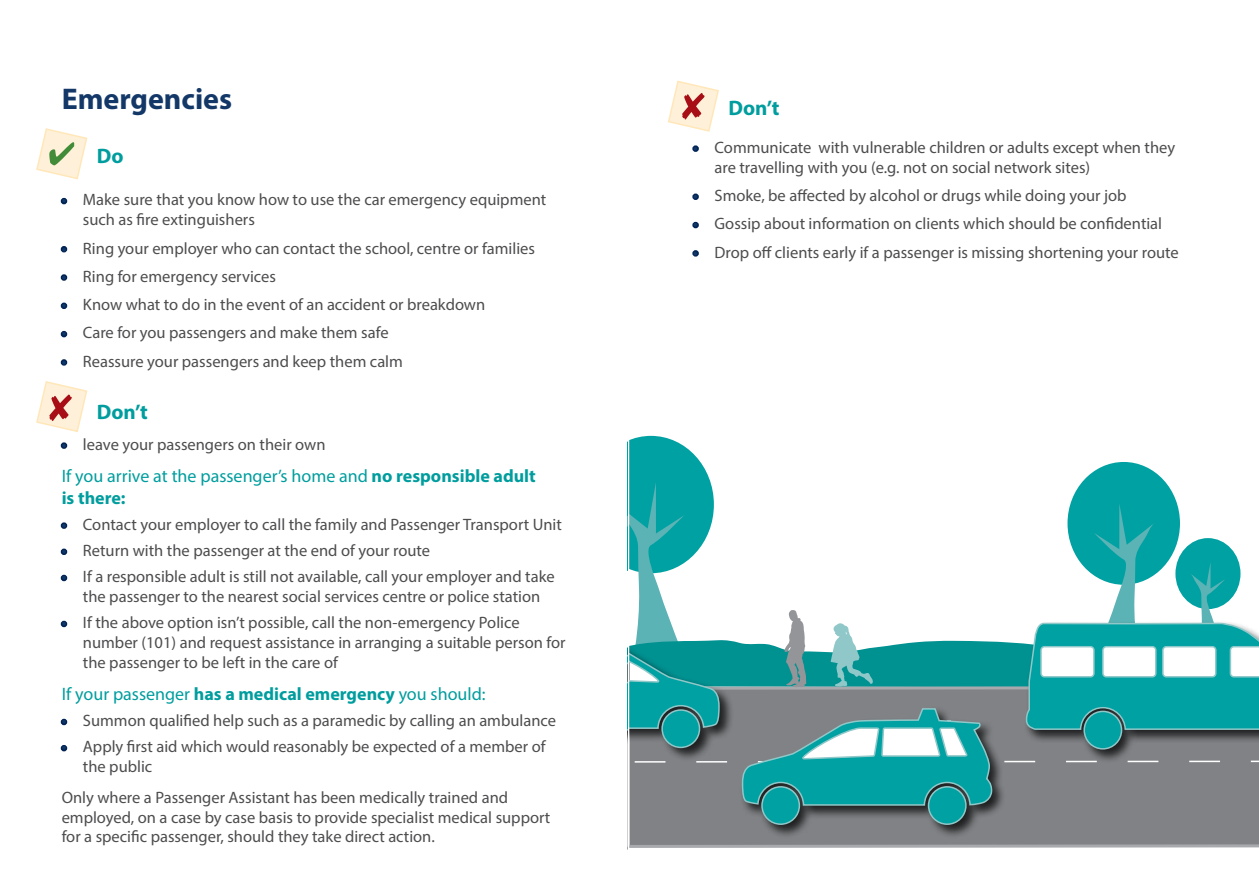
<style>
.page{position:relative;width:1259px;height:893px;background:#fff}
.page>*{position:absolute;margin:0;border:0;box-sizing:border-box;transform-origin:0 0}
.t1{font:700 30px "Myriad Pro";color:#133868}
.t2{font:700 21px "Myriad Pro";color:#009d9e}
.t3{font:18px/21.6px "Myriad Pro";color:#009d9e}
.t4{font:16.5px/19.8px "Myriad Pro";color:#4d4d4f}
.s1{color:#133868}
.s2{font-weight:700}
</style>
<div class="page">
<svg style="left:36px;top:128px;width:52px;height:52px"></svg>
<svg style="left:61px;top:198px;width:6px;height:6px"></svg>
<svg style="left:61px;top:246px;width:6px;height:6px"></svg>
<div style="left:61px;top:274px;width:6px;height:7px;border:3px solid #002356;border-radius:50%"></div>
<svg style="left:61px;top:303px;width:6px;height:6px"></svg>
<svg style="left:61px;top:331px;width:6px;height:6px"></svg>
<div style="left:61px;top:359px;width:6px;height:7px;border:3px solid #002356;border-radius:50%"></div>
<svg style="left:36px;top:381px;width:52px;height:51px"></svg>
<div style="left:61px;top:442px;width:6px;height:7px;border:3px solid #002356;border-radius:50%"></div>
<div style="left:61px;top:522px;width:6px;height:7px;border:3px solid #002356;border-radius:50%"></div>
<svg style="left:61px;top:549px;width:6px;height:6px"></svg>
<svg style="left:61px;top:575px;width:6px;height:6px"></svg>
<svg style="left:61px;top:621px;width:6px;height:6px"></svg>
<svg style="left:61px;top:719px;width:6px;height:6px"></svg>
<svg style="left:61px;top:745px;width:6px;height:6px"></svg>
<div style="left:692px;top:145px;width:7px;height:7px;border:3px solid #002356;border-radius:50%"></div>
<div style="left:692px;top:194px;width:7px;height:6px;border:3px solid #002356;border-radius:50%"></div>
<div style="left:692px;top:222px;width:7px;height:6px;border:3px solid #002356;border-radius:50%"></div>
<div style="left:692px;top:250px;width:7px;height:7px;border:3px solid #002356;border-radius:50%"></div>
<svg style="left:627px;top:436px;width:632px;height:414px"></svg>
<div style="left:1083px;top:711px;width:39px;height:39px;background:#00a1a2;border:2px solid #90c8c9;border-radius:50%"></div>
<svg style="left:668px;top:80px;width:51px;height:52px"></svg>
<h1 class="t1" style="left:62px;top:80px;width:172px">Emergencies</h1>
<p class="t2" style="left:97px;top:142px;width:28px">Do</p>
<p class="t4" style="left:83px;top:190px;width:465px;text-indent:-21px"><span class="s1">•</span> Make sure that you know how to use the car emergency equipment such as fire extinguishers</p>
<p class="t4" style="left:62px;top:238px;width:475px"><span class="s1">•</span> Ring your employer who can contact the school, centre or families</p>
<p class="t4" style="left:62px;top:266px;width:216px"><span class="s1">•</span> Ring for emergency services</p>
<p class="t4" style="left:62px;top:294px;width:425px"><span class="s1">•</span> Know what to do in the event of an accident or breakdown</p>
<p class="t4" style="left:62px;top:323px;width:328px"><span class="s1">•</span> Care for you passengers and make them safe</p>
<p class="t4" style="left:62px;top:351px;width:343px"><span class="s1">•</span> Reassure your passengers and keep them calm</p>
<p class="t2" style="left:97px;top:398px;width:53px">Don’t</p>
<p class="t4" style="left:62px;top:434px;width:265px"><span class="s1">•</span> leave your passengers on their own</p>
<p class="t3" style="left:62px;top:465px;width:476px">If you arrive at the passenger’s home and <span class="s2">no responsible adult is there:</span></p>
<p class="t4" style="left:62px;top:514px;width:502px"><span class="s1">•</span> Contact your employer to call the family and Passenger Transport Unit</p>
<p class="t4" style="left:62px;top:540px;width:370px"><span class="s1">•</span> Return with the passenger at the end of your route</p>
<p class="t4" style="left:62px;top:567px;width:494px;text-align:center"><span class="s1">•</span> If a responsible adult is still not available, call your employer and take the passenger to the nearest social services centre or police station</p>
<p class="t4" style="left:83px;top:613px;width:484px;text-indent:-21px"><span class="s1">•</span> If the above option isn’t possible, call the non-emergency Police number (101) and request assistance in arranging a suitable person for the passenger to be left in the care of</p>
<p class="t3" style="left:62px;top:683px;width:425px">If your passenger <span class="s2">has a medical emergency</span> you should:</p>
<p class="t4" style="left:62px;top:711px;width:496px"><span class="s1">•</span> Summon qualified help such as a paramedic by calling an ambulance</p>
<p class="t4" style="left:83px;top:737px;width:464px;text-indent:-21px"><span class="s1">•</span> Apply first aid which would reasonably be expected of a member of the public</p>
<p class="t4" style="left:62px;top:787px;width:490px">Only where a Passenger Assistant has been medically trained and employed, on a case by case basis to provide specialist medical support for a specific passenger, should they take direct action.</p>
<p class="t2" style="left:728px;top:94px;width:53px">Don’t</p>
<p class="t4" style="left:714px;top:137px;width:462px;text-indent:-21px"><span class="s1">•</span> Communicate with vulnerable children or adults except when they are travelling with you (e.g. not on social network sites)</p>
<p class="t4" style="left:693px;top:185px;width:435px"><span class="s1">•</span> Smoke, be affected by alcohol or drugs while doing your job</p>
<p class="t4" style="left:693px;top:214px;width:470px"><span class="s1">•</span> Gossip about information on clients which should be confidential</p>
<p class="t4" style="left:693px;top:242px;width:487px"><span class="s1">•</span> Drop off clients early if a passenger is missing shortening your route</p>
</div>
